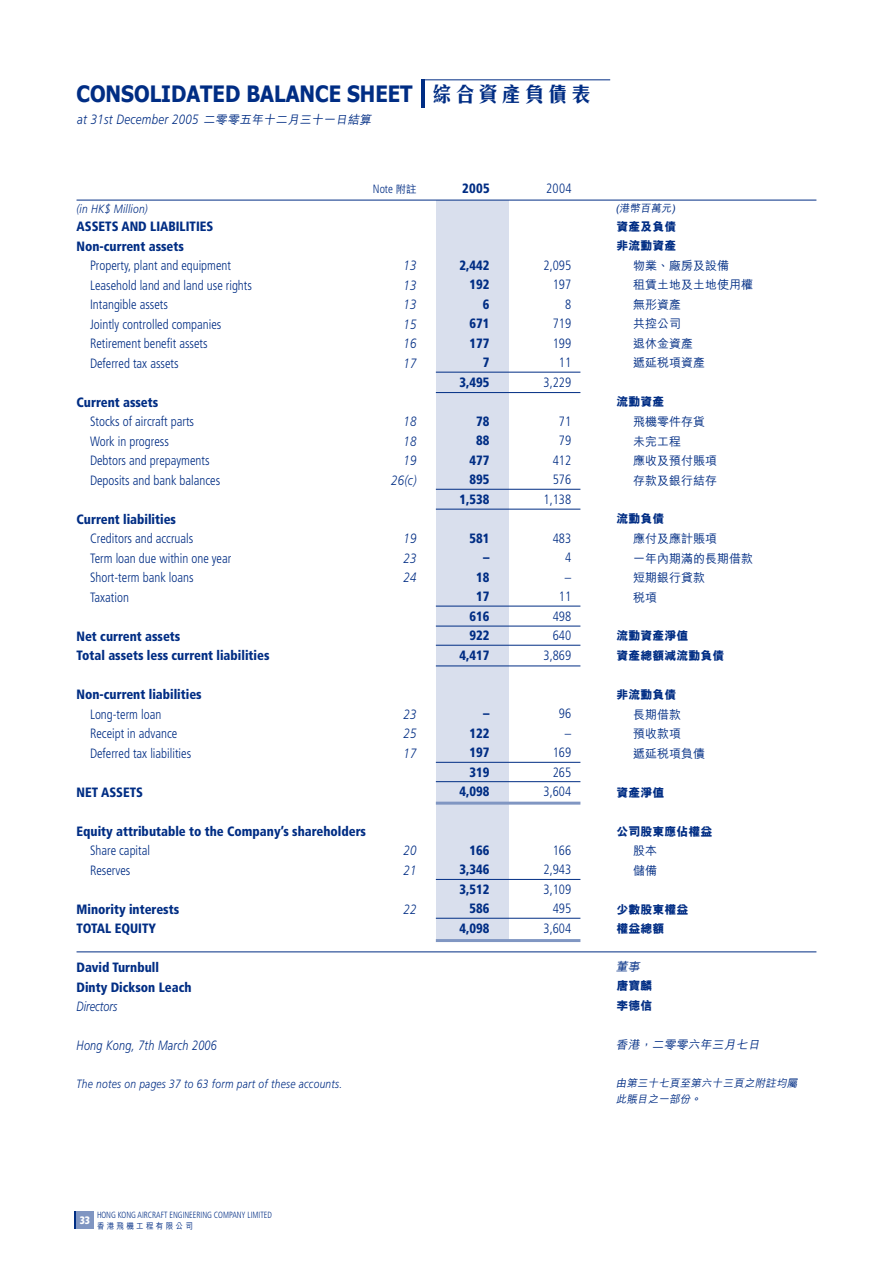
<style>
.page{position:relative;width:893px;height:1263px;background:#fff}
.page>*{position:absolute;margin:0;border:0;box-sizing:border-box;transform-origin:0 0}
.t1{font:700 22.5px "Tahoma";color:#002d84;scale:.9 1}
.t2{font:300 condensed 13.5px/19.5px "Frutiger LT Std";color:#002d84;scale:.95 1}
.t3{font:900 condensed 13.5px/19.5px "Frutiger LT Std";color:#002d84;text-align:right;scale:.95 1}
.t4{font:italic 300 13.5px/19.5px "Frutiger LT Std";letter-spacing:.025em;color:#002d84;text-align:justify;scale:.85 1}
.t5{font:italic 300 13.5px "Frutiger LT Std";letter-spacing:.025em;color:#002d84;scale:.8 1}
.t6{font:italic 300 13.5px "Frutiger LT Std";color:#002d84;scale:.8 1}
.t7{font:500 12px/19.5px "M Hei";color:#002d84}
.t8{font:800 12px/19.5px "M Hei";color:#002d84}
.t9{font:italic 300 12px "Frutiger LT Std";letter-spacing:.025em;color:#002d84;scale:.85 1}
.t10{font:italic 500 12px "M Hei";color:#002d84}
.t11{font:300 condensed 12px "Frutiger LT Std";color:#002d84;scale:.95 1}
.t12{font:900 condensed 10.8px "Frutiger LT Std";color:#fff;scale:.9 1}
.t13{font:italic 500 10.65px/16px "M Hei";color:#002d84}
.t14{font:500 10.5px "M Hei";color:#002d84}
.t15{font:300 condensed 9px "Frutiger LT Std";color:#002d84;scale:.9 1}
.t16{font:500 8.4px "M Hei";letter-spacing:.3em;color:#002d84;scale:.9 1}
.s1{font-family:"C Hei 3";font-size:21px}
.s2{font-family:"M Hei";font-weight:500;font-style:normal;font-size:12px}
.s3{font-family:"M Hei";font-weight:500;font-stretch:normal;font-size:10.5px}
</style>
<div class="page">
<div style="left:76px;top:1211px;width:18px;height:18px;background:#8096c2"></div>
<svg style="left:74px;top:1211px;width:2px;height:18px"></svg>
<div style="left:436px;top:200px;width:72px;height:741px;background:#d9dfed"></div>
<hr style="left:422px;top:80px;width:3px;height:28px;background:#002d84">
<hr style="left:422px;top:80px;width:188px;height:1px;background:#002d84">
<hr style="left:77px;top:200px;width:739px;height:1px;background:#002d84">
<hr style="left:436px;top:392px;width:144px;height:1px;background:#002d84">
<hr style="left:436px;top:509px;width:144px;height:1px;background:#002d84">
<hr style="left:436px;top:489px;width:144px;height:1px;background:#002d84">
<hr style="left:436px;top:665px;width:144px;height:1px;background:#002d84">
<hr style="left:436px;top:939px;width:144px;height:3px;background:#8096c2">
<hr style="left:436px;top:762px;width:144px;height:1px;background:#002d84">
<hr style="left:436px;top:879px;width:144px;height:1px;background:#002d84">
<hr style="left:436px;top:372px;width:144px;height:1px;background:#002d84">
<hr style="left:436px;top:606px;width:144px;height:1px;background:#002d84">
<hr style="left:436px;top:626px;width:144px;height:1px;background:#002d84">
<hr style="left:436px;top:645px;width:144px;height:1px;background:#002d84">
<hr style="left:436px;top:781px;width:144px;height:1px;background:#002d84">
<hr style="left:436px;top:802px;width:144px;height:3px;background:#8096c2">
<hr style="left:436px;top:918px;width:144px;height:1px;background:#002d84">
<hr style="left:77px;top:951px;width:739px;height:1px;background:#002d84">
<h1 class="t1" style="left:77px;top:80px;width:572px">CONSOLIDATED BALANCE SHEET <span class="s1">綜 合 資 產 負 債 表</span></h1>
<p class="t4" style="left:77px;top:109px;width:350px">at 31st December 2005 <span class="s2">二零零五年十二月三十一日結算</span></p>
<p class="t11" style="left:373px;top:182px;width:48px">Note <span class="s3">附註</span></p>
<p class="t3" style="left:462px;top:179px;width:31px">2005</p>
<p class="t2" style="left:546px;top:179px;width:28px">2004</p>
<p class="t9" style="left:77px;top:202px;width:85px">(in HK$ Million)</p>
<p class="t14" style="left:616px;top:202px;width:63px">(港幣百萬元)</p>
<p class="t3" style="left:77px;top:217px;width:146px;text-align:left">ASSETS AND LIABILITIES<br>Non-current assets</p>
<p class="t2" style="left:90px;top:256px;width:172px">Property, plant and equipment<br>Leasehold land and land use rights<br>Intangible assets<br>Jointly controlled companies<br>Retirement benefit assets<br>Deferred tax assets</p>
<p class="t3" style="left:77px;top:392px;width:88px">Current assets</p>
<p class="t2" style="left:90px;top:412px;width:138px">Stocks of aircraft parts<br>Work in progress<br>Debtors and prepayments<br>Deposits and bank balances</p>
<p class="t3" style="left:77px;top:509px;width:106px">Current liabilities</p>
<p class="t2" style="left:90px;top:529px;width:150px">Creditors and accruals<br>Term loan due within one year<br>Short-term bank loans<br>Taxation</p>
<p class="t3" style="left:77px;top:626px;width:205px;text-align:left">Net current assets<br>Total assets less current liabilities</p>
<p class="t3" style="left:77px;top:685px;width:133px">Non-current liabilities</p>
<p class="t2" style="left:90px;top:705px;width:108px">Long-term loan<br>Receipt in advance<br>Deferred tax liabilities</p>
<p class="t3" style="left:77px;top:782px;width:72px">NET ASSETS</p>
<p class="t3" style="left:77px;top:821px;width:306px">Equity attributable to the Company’s shareholders</p>
<p class="t2" style="left:90px;top:841px;width:65px">Share capital<br>Reserves</p>
<p class="t3" style="left:77px;top:899px;width:110px;text-align:left">Minority interests<br>TOTAL EQUITY</p>
<p class="t3" style="left:77px;top:958px;width:123px;text-align:left">David Turnbull<br>Dinty Dickson Leach</p>
<p class="t6" style="left:77px;top:999px;width:52px">Directors</p>
<p class="t5" style="left:77px;top:1038px;width:177px">Hong Kong, 7th March 2006</p>
<p class="t9" style="left:77px;top:1077px;width:314px">The notes on pages 37 to 63 form part of these accounts.</p>
<p class="t4" style="left:403px;top:256px;width:17px">13<br>13<br>13<br>15<br>16<br>17</p>
<p class="t4" style="left:391px;top:412px;width:31px;text-align:right">18<br>18<br>19<br>26(c)</p>
<p class="t4" style="left:403px;top:529px;width:17px">19<br>23<br>24</p>
<p class="t4" style="left:403px;top:704px;width:17px">23<br>25<br>17</p>
<p class="t4" style="left:403px;top:841px;width:17px">20<br>21</p>
<p class="t4" style="left:403px;top:899px;width:17px">22</p>
<p class="t3" style="left:460px;top:255px;width:33px">2,442<br>192<br>6<br>671<br>177<br>7<br>3,495</p>
<p class="t3" style="left:460px;top:411px;width:33px">78<br>88<br>477<br>895<br>1,538</p>
<p class="t3" style="left:460px;top:528px;width:33px">581<br>–<br>18<br>17<br>616<br>922<br>4,417</p>
<p class="t3" style="left:460px;top:704px;width:33px">–<br>122<br>197<br>319<br>4,098</p>
<p class="t3" style="left:460px;top:840px;width:33px">166<br>3,346<br>3,512<br>586<br>4,098</p>
<p class="t15" style="left:97px;top:1210px;width:196px">HONG KONG AIRCRAFT ENGINEERING COMPANY LIMITED</p>
<p class="t16" style="left:97px;top:1221px;width:108px">香港飛機工程有限公司</p>
<p class="t12" style="left:80px;top:1214px;width:13px">33</p>
<p class="t2" style="left:543px;top:255px;width:31px;text-align:right">2,095<br>197<br>8<br>719<br>199<br>11<br>3,229</p>
<p class="t2" style="left:543px;top:411px;width:31px;text-align:right">71<br>79<br>412<br>576<br>1,138</p>
<p class="t2" style="left:543px;top:528px;width:31px;text-align:right">483<br>4<br>–<br>11<br>498<br>640<br>3,869</p>
<p class="t2" style="left:543px;top:704px;width:31px;text-align:right">96<br>–<br>169<br>265<br>3,604</p>
<p class="t2" style="left:543px;top:840px;width:31px;text-align:right">166<br>2,943<br>3,109<br>495<br>3,604</p>
<p class="t8" style="left:617px;top:218px;width:61px">資產及負債非流動資產</p>
<p class="t7" style="left:633px;top:256px;width:121px">物業、廠房及設備<br>租賃土地及土地使用權無形資產<br>共控公司<br>退休金資產<br>遞延稅項資產</p>
<p class="t8" style="left:617px;top:393px;width:49px">流動資產</p>
<p class="t7" style="left:633px;top:412px;width:85px">飛機零件存貨未完工程<br>應收及預付賬項存款及銀行結存</p>
<p class="t8" style="left:617px;top:510px;width:49px">流動負債</p>
<p class="t7" style="left:633px;top:529px;width:121px">應付及應計賬項<br>一年內期滿的長期借款短期銀行貸款<br>稅項</p>
<p class="t8" style="left:617px;top:627px;width:109px">流動資產淨值<br>資產總額減流動負債</p>
<p class="t8" style="left:617px;top:686px;width:61px">非流動負債</p>
<p class="t7" style="left:633px;top:705px;width:73px">長期借款<br>預收款項<br>遞延稅項負債</p>
<p class="t8" style="left:617px;top:783px;width:49px">資產淨值</p>
<p class="t8" style="left:617px;top:822px;width:97px">公司股東應佔權益</p>
<p class="t7" style="left:633px;top:841px;width:25px">股本儲備</p>
<p class="t8" style="left:617px;top:900px;width:73px">少數股東權益權益總額</p>
<p class="t10" style="left:616px;top:960px;width:28px">董事</p>
<p class="t8" style="left:617px;top:977px;width:37px">唐寶麟李德信</p>
<p class="t10" style="left:616px;top:1038px;width:148px">香港，二零零六年三月七日</p>
<p class="t13" style="left:616px;top:1075px;width:185px">由第三十七頁至第六十三頁之附註均屬此賬目之一部份。</p>
</div>
